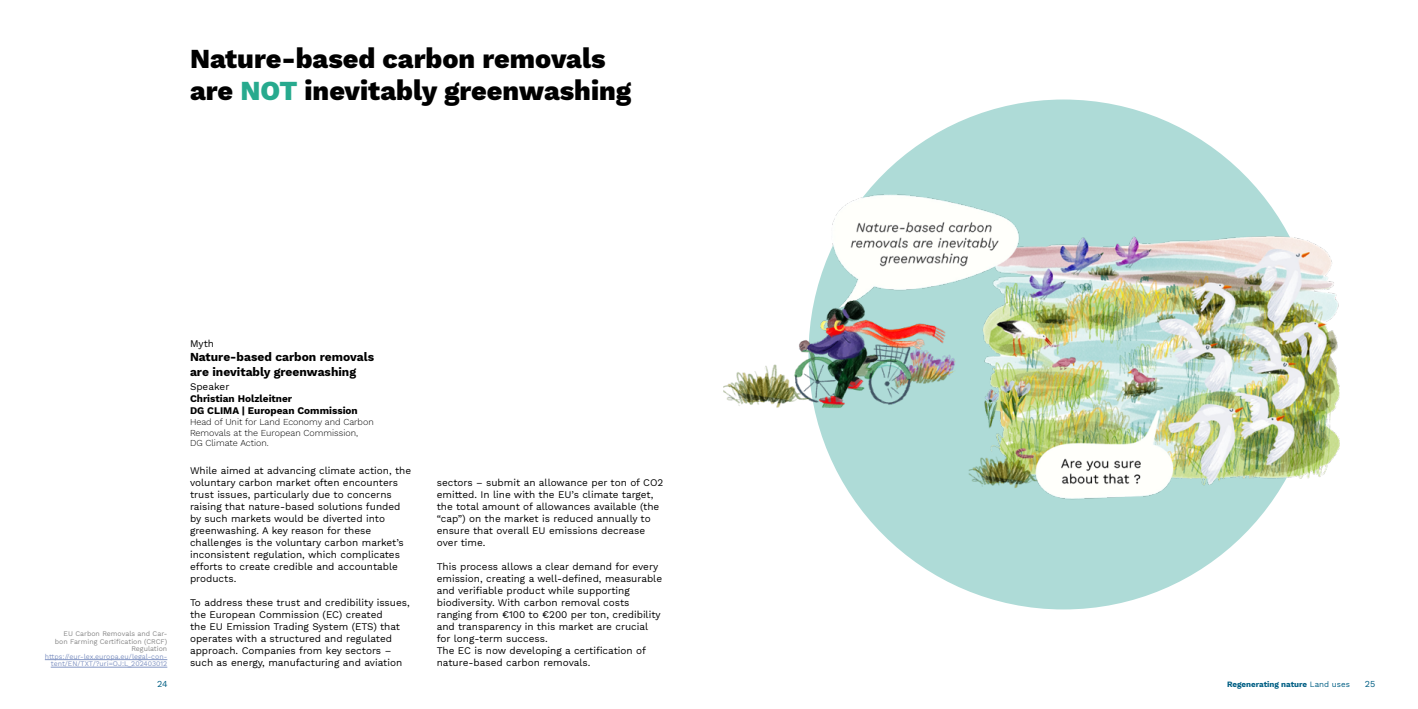
<style>
.page{position:relative;width:1418px;height:709px;background:#fff}
.page>*{position:absolute;margin:0;border:0;box-sizing:border-box;transform-origin:0 0}
.t1{font:800 27px/32.4px "Work Sans";color:#000}
.t2{font:700 12px/14.4px "Work Sans";color:#000}
.t3{font:10px/12px "Work Sans";color:#000}
.t4{font:700 10px/12px "Work Sans";color:#000}
.t5{font:300 9px/10.8px "Work Sans";color:#000}
.t6{font:9px "Work Sans";color:#005f84}
.t7{font:700 8px "Work Sans";color:#005f84}
.t8{font:7px/7.5px "Work Sans";color:#8194c3;text-align:right}
.t9{font:7px/7.5px "Work Sans";color:#878787;text-align:right}
.s1{color:#27aa8e}
.s2{font-weight:400}
</style>
<div class="page">
<div style="left:808px;top:99px;width:510px;height:510px;background:#aedbd7;border-radius:50%"></div>
<hr style="left:45px;top:659px;width:122px;height:1px;background:#8194c3">
<hr style="left:51px;top:667px;width:116px;height:1px;background:#8194c3">
<img style="left:724px;top:192px;width:616px;height:307px">
<h1 class="t1" style="left:190px;top:41px;width:443px">Nature-based carbon removals are <span class="s1">NOT</span> inevitably greenwashing</h1>
<p class="t9" style="left:55px;top:630px;width:114px">EU Carbon Removals and Car&shy;bon Farming Certification (CRCF)<br>Regulation</p>
<p class="t8" style="left:45px;top:652px;width:124px">https://eur-lex.europa.eu/legal-con&shy;tent/EN/TXT/?uri=OJ:L_202403012</p>
<p class="t3" style="left:190px;top:337px;width:26px">Myth</p>
<p class="t2" style="left:190px;top:349px;width:186px">Nature-based carbon removals are inevitably greenwashing</p>
<p class="t3" style="left:190px;top:380px;width:41px">Speaker</p>
<p class="t4" style="left:190px;top:392px;width:169px">Christian Holzleitner<br>DG CLIMA | European Commission</p>
<p class="t5" style="left:190px;top:416px;width:185px">Head of Unit for Land Economy and Carbon<br>Removals at the European Commission,<br>DG Climate Action.</p>
<p class="t3" style="left:190px;top:464px;width:223px">While aimed at advancing climate action, the voluntary carbon market often encounters trust issues, particularly due to concerns raising that nature-based solutions funded by such markets would be diverted into greenwashing. A key reason for these challenges is the voluntary carbon market’s inconsistent regulation, which complicates efforts to create credible and accountable products.</p>
<p class="t3" style="left:190px;top:596px;width:221px">To address these trust and credibility issues, the European Commission (EC) created<br>the EU Emission Trading System (ETS) that operates with a structured and regulated approach. Companies from key sectors – such as energy, manufacturing and aviation</p>
<p class="t3" style="left:437px;top:476px;width:228px">sectors – submit an allowance per ton of CO2 emitted. In line with the EU’s climate target, the total amount of allowances available (the “cap”) on the market is reduced annually to ensure that overall EU emissions decrease over time.</p>
<p class="t3" style="left:437px;top:560px;width:227px">This process allows a clear demand for every emission, creating a well-defined, measurable and verifiable product while supporting biodiversity. With carbon removal costs ranging from €100 to €200 per ton, credibility and transparency in this market are crucial for long-term success.<br>The EC is now developing a certification of nature-based carbon removals.</p>
<p class="t6" style="left:157px;top:677px;width:12px">24</p>
<p class="t6" style="left:1364px;top:677px;width:12px">25</p>
<p class="t7" style="left:1226px;top:678px;width:124px">Regenerating nature <span class="s2">Land uses</span></p>
</div>
